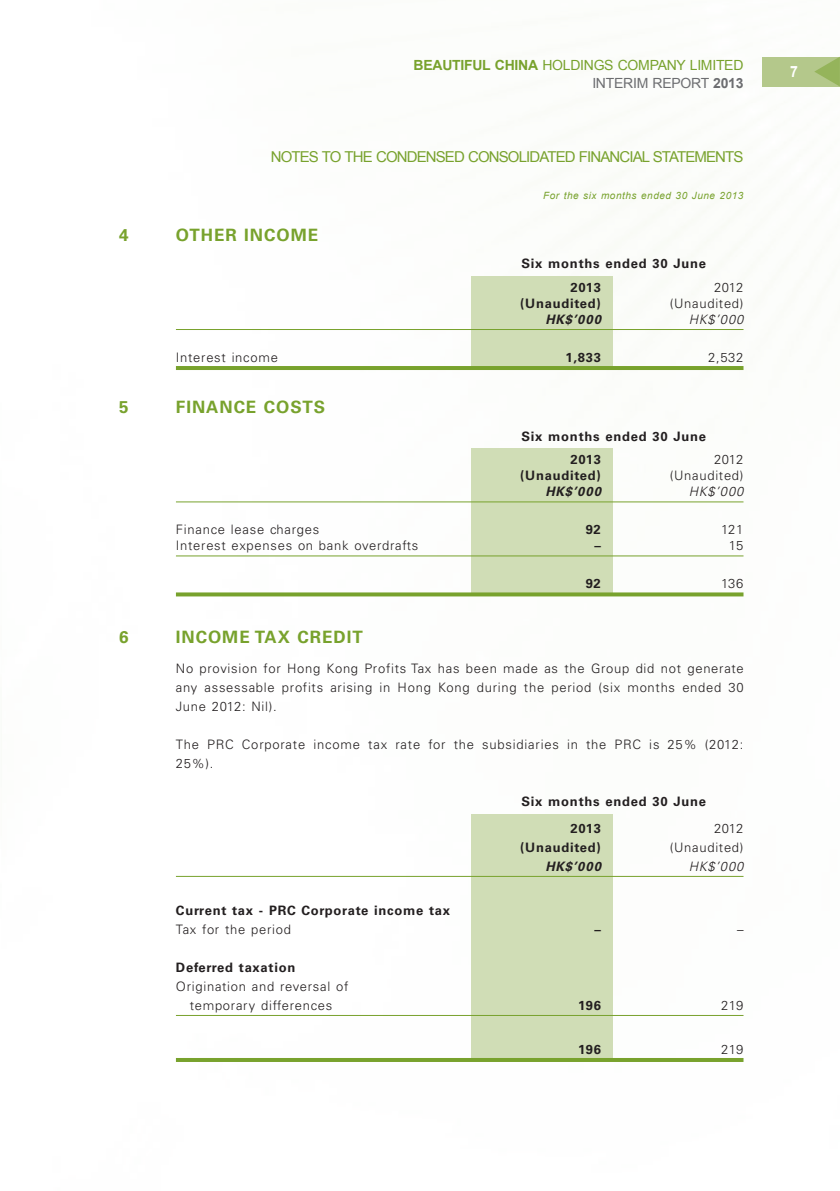
<style>
.page{position:relative;width:840px;height:1191px;background:#fff}
.page>*{position:absolute;margin:0;border:0;box-sizing:border-box;transform-origin:0 0}
.t1{font:700 17px "Univers LT Std";letter-spacing:.055em;color:#78a22d}
.t2{font:15px "Arial";letter-spacing:-.06em;color:#78a22d}
.t3{font:14px/18px "Arial";letter-spacing:-.02em;color:#78a22d;text-align:right}
.t4{font:300 13px/19px "Univers LT Std";letter-spacing:.055em;color:#231f20;text-align:justify}
.t5{font:700 13px/23.6px "Univers LT Std";letter-spacing:.055em;color:#231f20}
.t6{font:italic 700 13px "Univers LT Std";letter-spacing:.075em;color:#231f20}
.t7{font:italic 300 13px "Univers LT Std";letter-spacing:.075em;color:#231f20}
.t8{font:italic 10px "Arial";letter-spacing:.055em;color:#78a22d}
.s1{font-weight:700}
.s2{color:#6c6d70}
.s3{font-weight:700;color:#6c6d70}
.s4{font-weight:300}
</style>
<div class="page">
<div style="left:762px;top:57px;width:77px;height:29px;background:#b4c88b"></div>
<svg style="left:814px;top:57px;width:26px;height:29px"></svg>
<div style="left:471px;top:276px;width:141px;height:92px;background:#d0ddb6"></div>
<hr style="left:176px;top:329px;width:567px;height:1px;background:#78a22d">
<hr style="left:176px;top:366px;width:567px;height:4px;background:#78a22d">
<div style="left:471px;top:448px;width:141px;height:148px;background:#d0ddb6"></div>
<hr style="left:176px;top:501px;width:567px;height:1px;background:#78a22d">
<hr style="left:176px;top:555px;width:567px;height:1px;background:#78a22d">
<svg style="left:176px;top:592px;width:567px;height:4px;fill:#78a22d"></svg>
<div style="left:471px;top:814px;width:141px;height:246px;background:#d0ddb6"></div>
<hr style="left:176px;top:876px;width:567px;height:1px;background:#78a22d">
<hr style="left:176px;top:1015px;width:567px;height:1px;background:#78a22d">
<hr style="left:176px;top:1058px;width:567px;height:4px;background:#78a22d">
<p class="t3" style="left:413px;top:56px;width:331px"><span class="s1">BEAUTIFUL CHINA</span> HOLDINGS COMPANY LIMITED<br><span class="s2">INTERIM REPORT</span> <span class="s3">2013</span></p>
<p class="t2" style="left:271px;top:147px;width:474px">NOTES TO THE CONDENSED CONSOLIDATED FINANCIAL STATEMENTS</p>
<p class="t8" style="left:543px;top:189px;width:202px">For the six months ended 30 June 2013</p>
<p class="t1" style="left:119px;top:225px;width:11px">4</p>
<p class="t1" style="left:176px;top:225px;width:51px">otherincome</p>
<p class="t5" style="left:570px;top:252px;width:137px;text-indent:-49px">Six months ended 30 June<br>2013</p>
<p class="t4" style="left:713px;top:278px;width:31px">2012</p>
<p class="t5" style="left:520px;top:292px;width:82px">(Unaudited)</p>
<p class="t4" style="left:669px;top:294px;width:75px">(Unaudited)</p>
<p class="t6" style="left:545px;top:312px;width:57px">HK$’000</p>
<p class="t7" style="left:688px;top:311px;width:56px">HK$’000</p>
<p class="t4" style="left:176px;top:348px;width:103px">Interest income</p>
<p class="t5" style="left:565px;top:346px;width:37px">1,833</p>
<p class="t4" style="left:707px;top:348px;width:37px">2,532</p>
<p class="t1" style="left:119px;top:397px;width:11px">5</p>
<p class="t1" style="left:176px;top:397px;width:150px">FINANCE COSTS</p>
<p class="t5" style="left:570px;top:424px;width:137px;text-indent:-49px">Six months ended 30 June<br>2013</p>
<p class="t4" style="left:713px;top:450px;width:31px">2012</p>
<p class="t5" style="left:520px;top:464px;width:82px">(Unaudited)</p>
<p class="t4" style="left:669px;top:466px;width:75px">(Unaudited)</p>
<p class="t6" style="left:545px;top:484px;width:57px">HK$’000</p>
<p class="t7" style="left:688px;top:484px;width:56px">HK$’000</p>
<p class="t4" style="left:176px;top:520px;width:145px">Finance lease charges</p>
<p class="t5" style="left:585px;top:518px;width:17px">92</p>
<p class="t4" style="left:720px;top:520px;width:24px">121</p>
<p class="t4" style="left:176px;top:536px;width:244px">Interest expenses on bank overdrafts</p>
<p class="t5" style="left:594px;top:534px;width:8px">–</p>
<p class="t4" style="left:728px;top:536px;width:16px">15</p>
<p class="t5" style="left:585px;top:572px;width:17px">92</p>
<p class="t4" style="left:720px;top:574px;width:24px">136</p>
<p class="t1" style="left:119px;top:627px;width:11px">6</p>
<p class="t1" style="left:176px;top:627px;width:188px">INCOME TAX CREDIT</p>
<p class="t4" style="left:176px;top:659px;width:569px">No provision for Hong Kong Profits Tax has been made as the Group did not generate any assessable profits arising in Hong Kong during the period (six months ended 30<br>June 2012: Nil).</p>
<p class="t4" style="left:176px;top:735px;width:568px">The PRC Corporate income tax rate for the subsidiaries in the PRC is 25% (2012:<br>25%).</p>
<p class="t5" style="left:570px;top:788px;width:137px;line-height:26.6px;text-indent:-49px">Six months ended 30 June<br>2013</p>
<p class="t4" style="left:713px;top:818px;width:31px">2012</p>
<p class="t5" style="left:176px;top:901px;width:275px;line-height:19px">Current tax - PRC Corporate income tax<br><span class="s4">Tax for the period</span></p>
<p class="t5" style="left:520px;top:835px;width:82px">(Unaudited)</p>
<p class="t4" style="left:669px;top:837px;width:75px">(Unaudited)</p>
<p class="t6" style="left:545px;top:858px;width:57px">HK$’000</p>
<p class="t7" style="left:688px;top:858px;width:56px">HK$’000</p>
<p class="t5" style="left:594px;top:917px;width:8px">–</p>
<p class="t4" style="left:736px;top:919px;width:8px">–</p>
<p class="t5" style="left:176px;top:955px;width:121px">Deferred taxation</p>
<p class="t4" style="left:176px;top:976px;width:174px">Origination and reversal of</p>
<p class="t4" style="left:189px;top:995px;width:144px">temporary differences</p>
<p class="t5" style="left:577px;top:993px;width:24px">196</p>
<p class="t4" style="left:720px;top:995px;width:24px">219</p>
<p class="t5" style="left:577px;top:1037px;width:24px">196</p>
<p class="t4" style="left:720px;top:1039px;width:24px">219</p>
</div>
